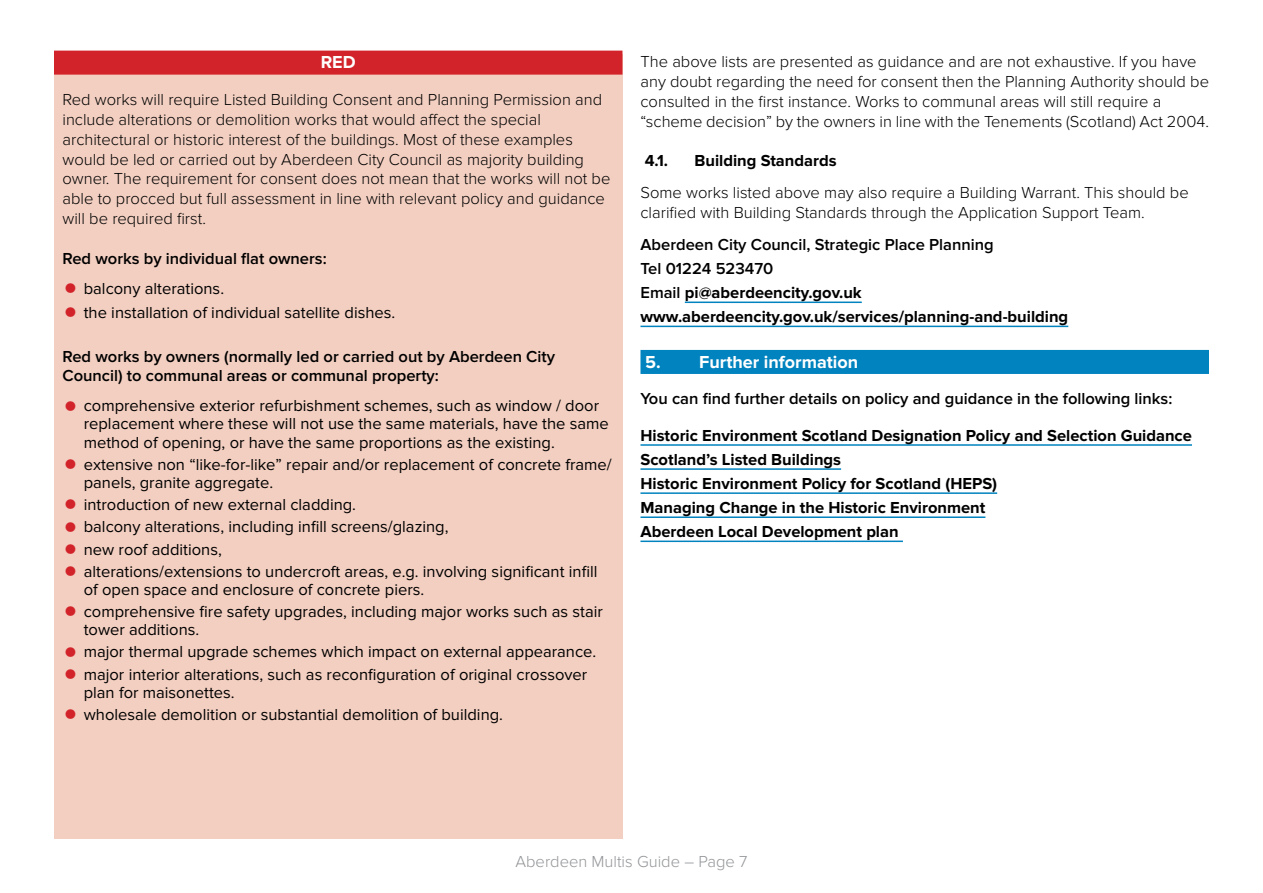
<style>
.page{position:relative;width:1263px;height:893px;background:#fff}
.page>*{position:absolute;margin:0;border:0;box-sizing:border-box;transform-origin:0 0}
.t1{font:700 18px "Proxima Nova";color:#fff}
.t2{font:16.5px/18px "Proxima Nova";color:#000}
.t3{font:300 16.5px/19.8px "Proxima Nova";color:#000}
.t4{font:700 16.5px/24px "Proxima Nova";color:#000}
.t5{font:600 16.5px/19.8px "Proxima Nova";color:#000}
.t6{font:300 16.5px "Proxima Nova";color:#939598}
.s1{font-size:45px;color:#d2232a}
.s2{font-weight:600}
</style>
<div class="page">
<div style="left:54px;top:54px;width:568px;height:785px;background:#f3cfc1"></div>
<div style="left:54px;top:51px;width:568px;height:24px;background:#d2232a"></div>
<hr style="left:685px;top:302px;width:177px;height:1px;background:#0083be">
<hr style="left:640px;top:326px;width:428px;height:1px;background:#0083be">
<div style="left:640px;top:350px;width:569px;height:24px;background:#0083be"></div>
<hr style="left:640px;top:444px;width:552px;height:2px;background:#0083be">
<hr style="left:640px;top:468px;width:201px;height:2px;background:#0083be">
<hr style="left:640px;top:492px;width:357px;height:2px;background:#0083be">
<hr style="left:640px;top:516px;width:345px;height:2px;background:#0083be">
<hr style="left:640px;top:541px;width:263px;height:1px;background:#0083be">
<p class="t1" style="left:321px;top:52px;width:37px">RED</p>
<p class="t3" style="left:63px;top:90px;width:549px">Red works will require Listed Building Consent and Planning Permission and include alterations or demolition works that would affect the special architectural or historic interest of the buildings. Most of these examples would be led or carried out by Aberdeen City Council as majority building owner. The requirement for consent does not mean that the works will not be able to procced but full assessment in line with relevant policy and guidance will be required first.</p>
<p class="t5" style="left:63px;top:249px;width:266px">Red works by individual flat owners:</p>
<p class="t2" style="left:63px;top:279px;width:163px"><span class="s1">•</span> balcony alterations.</p>
<p class="t2" style="left:63px;top:303px;width:334px"><span class="s1">•</span> the installation of individual satellite dishes.</p>
<p class="t5" style="left:63px;top:347px;width:494px">Red works by owners (normally led or carried out by Aberdeen City<br>Council) to communal areas or communal property:</p>
<p class="t2" style="left:84px;top:397px;width:526px;text-indent:-21px"><span class="s1">•</span> comprehensive exterior refurbishment schemes, such as window / door replacement where these will not use the same materials, have the same method of opening, or have the same proportions as the existing.</p>
<p class="t2" style="left:84px;top:455px;width:529px;text-indent:-21px"><span class="s1">•</span> extensive non “like-for-like” repair and/or replacement of concrete frame/ panels, granite aggregate.</p>
<p class="t2" style="left:63px;top:496px;width:295px"><span class="s1">•</span> introduction of new external cladding.</p>
<p class="t2" style="left:63px;top:518px;width:388px"><span class="s1">•</span> balcony alterations, including infill screens/glazing,</p>
<p class="t2" style="left:63px;top:540px;width:161px"><span class="s1">•</span> new roof additions,</p>
<p class="t2" style="left:84px;top:562px;width:515px;text-indent:-21px"><span class="s1">•</span> alterations/extensions to undercroft areas, e.g. involving significant infill of open space and enclosure of concrete piers.</p>
<p class="t2" style="left:84px;top:603px;width:521px;text-indent:-21px"><span class="s1">•</span> comprehensive fire safety upgrades, including major works such as stair tower additions.</p>
<p class="t2" style="left:63px;top:643px;width:535px"><span class="s1">•</span> major thermal upgrade schemes which impact on external appearance.</p>
<p class="t2" style="left:84px;top:665px;width:505px;text-indent:-21px"><span class="s1">•</span> major interior alterations, such as reconfiguration of original crossover plan for maisonettes.</p>
<p class="t2" style="left:63px;top:705px;width:442px"><span class="s1">•</span> wholesale demolition or substantial demolition of building.</p>
<p class="t3" style="left:640px;top:52px;width:570px">The above lists are presented as guidance and are not exhaustive. If you have any doubt regarding the need for consent then the Planning Authority should be consulted in the first instance. Works to communal areas will still require a “scheme decision” by the owners in line with the Tenements (Scotland) Act 2004.</p>
<p class="t4" style="left:645px;top:149px;width:25px">4.1.</p>
<p class="t4" style="left:694px;top:149px;width:144px">Building Standards</p>
<p class="t3" style="left:640px;top:183px;width:550px">Some works listed above may also require a Building Warrant. This should be clarified with Building Standards through the Application Support Team.</p>
<p class="t4" style="left:640px;top:232px;width:429px"><span class="s2">Aberdeen City Council, Strategic Place Planning<br>Tel 01224 523470<br>Email</span> pi@aberdeencity.gov.uk www.aberdeencity.gov.uk/services/planning-and-building</p>
<p class="t1" style="left:645px;top:351px;width:215px">5. Further information</p>
<p class="t5" style="left:640px;top:389px;width:533px">You can find further details on policy and guidance in the following links:</p>
<p class="t4" style="left:640px;top:423px;width:553px">Historic Environment Scotland Designation Policy and Selection Guidance Scotland’s Listed Buildings<br>Historic Environment Policy for Scotland (HEPS)<br>Managing Change in the Historic Environment<br>Aberdeen Local Development plan</p>
<p class="t6" style="left:515px;top:852px;width:233px">Aberdeen Multis Guide – Page 7</p>
</div>
